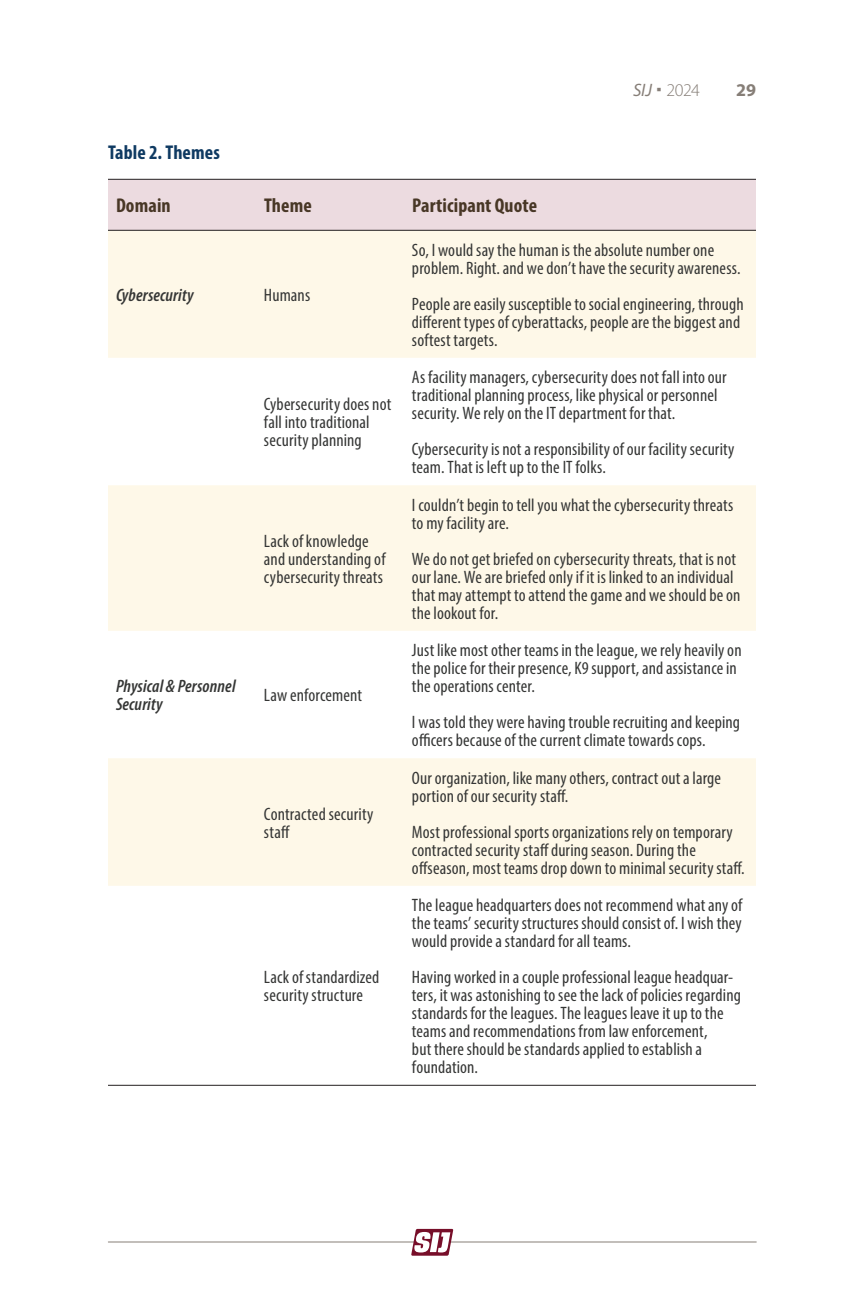
<style>
.page{position:relative;width:864px;height:1296px;background:#fff}
.page>*{position:absolute;margin:0;border:0;box-sizing:border-box;transform-origin:0 0}
.t1{font:700 condensed 20px "Myriad Pro";letter-spacing:.005em;color:#483726}
.t2{font:700 condensed 20px "Myriad Pro";letter-spacing:.005em;color:#0f3a62}
.t3{font:condensed 18px/18px "Myriad Pro";letter-spacing:.01em;color:#353635}
.t4{font:italic 600 condensed 18px/18px "Myriad Pro";letter-spacing:.01em;color:#353635}
.t5{font:300 18px "Myriad Pro";color:#867e77}
.t6{font:700 18px "Myriad Pro";color:#867e77}
.s1{font-weight:400;font-style:italic}
</style>
<div class="page">
<hr style="left:108px;top:1242px;width:648px;height:1px;background:#867e77">
<svg style="left:411px;top:1229px;width:42px;height:27px"></svg>
<div style="left:108px;top:180px;width:648px;height:50px;background:#ecdbe0"></div>
<svg style="left:108px;top:231px;width:648px;height:655px;fill:#fef8e8"></svg>
<hr style="left:108px;top:1085px;width:148px;height:1px;background:#231f20">
<hr style="left:256px;top:1085px;width:148px;height:1px;background:#231f20">
<hr style="left:404px;top:1085px;width:352px;height:1px;background:#231f20">
<hr style="left:108px;top:179px;width:148px;height:1px;background:#231f20">
<hr style="left:256px;top:179px;width:148px;height:1px;background:#231f20">
<hr style="left:404px;top:179px;width:352px;height:1px;background:#231f20">
<hr style="left:108px;top:230px;width:148px;height:1px;background:#231f20">
<hr style="left:256px;top:230px;width:148px;height:1px;background:#231f20">
<hr style="left:404px;top:230px;width:352px;height:1px;background:#231f20">
<p class="t2" style="left:108px;top:140px;width:113px">Table 2. Themes</p>
<p class="t1" style="left:116px;top:193px;width:56px">Domain</p>
<p class="t1" style="left:264px;top:193px;width:49px">Theme</p>
<p class="t1" style="left:412px;top:193px;width:127px">Participant Quote</p>
<p class="t5" style="left:633px;top:79px;width:68px"><span class="s1">SIJ</span> 2024</p>
<p class="t6" style="left:736px;top:78px;width:21px">29</p>
<p class="t4" style="left:116px;top:286px;width:79px">Cybersecurity</p>
<p class="t3" style="left:264px;top:286px;width:48px">Humans</p>
<p class="t3" style="left:264px;top:395px;width:129px">Cybersecurity does not fall into traditional security planning</p>
<p class="t3" style="left:264px;top:532px;width:123px">Lack of knowledge and understanding of cybersecurity threats</p>
<p class="t4" style="left:116px;top:677px;width:121px">Physical &amp; Personnel<br>Security</p>
<p class="t3" style="left:264px;top:686px;width:100px">Law enforcement</p>
<p class="t3" style="left:264px;top:805px;width:111px">Contracted security staff</p>
<p class="t3" style="left:264px;top:968px;width:117px">Lack of standardized security structure</p>
<p class="t3" style="left:412px;top:241px;width:330px">So, I would say the human is the absolute number one problem. Right. and we don’t have the security awareness.</p>
<p class="t3" style="left:412px;top:295px;width:333px">People are easily susceptible to social engineering, through different types of cyberattacks, people are the biggest and softest targets.</p>
<p class="t3" style="left:412px;top:368px;width:316px">As facility managers, cybersecurity does not fall into our traditional planning process, like physical or personnel security. We rely on the IT department for that.</p>
<p class="t3" style="left:412px;top:440px;width:324px">Cybersecurity is not a responsibility of our facility security team. That is left up to the IT folks.</p>
<p class="t3" style="left:412px;top:496px;width:323px">I couldn’t begin to tell you what the cybersecurity threats to my facility are.</p>
<p class="t3" style="left:412px;top:550px;width:330px">We do not get briefed on cybersecurity threats, that is not our lane. We are briefed only if it is linked to an individual that may attempt to attend the game and we should be on the lookout for.</p>
<p class="t3" style="left:412px;top:641px;width:331px">Just like most other teams in the league, we rely heavily on the police for their presence, K9 support, and assistance in the operations center.</p>
<p class="t3" style="left:412px;top:713px;width:330px">I was told they were having trouble recruiting and keeping officers because of the current climate towards cops.</p>
<p class="t3" style="left:412px;top:769px;width:311px">Our organization, like many others, contract out a large portion of our security staff.</p>
<p class="t3" style="left:412px;top:823px;width:334px">Most professional sports organizations rely on temporary contracted security staff during season. During the offseason, most teams drop down to minimal security staff.</p>
<p class="t3" style="left:412px;top:896px;width:332px;text-align:justify">The league headquarters does not recommend what any of the teams’ security structures should consist of. I wish they would provide a standard for all teams.</p>
<p class="t3" style="left:412px;top:968px;width:330px">Having worked in a couple professional league headquar&shy;ters, it was astonishing to see the lack of policies regarding standards for the leagues. The leagues leave it up to the teams and recommendations from law enforcement,<br>but there should be standards applied to establish a foundation.</p>
</div>
